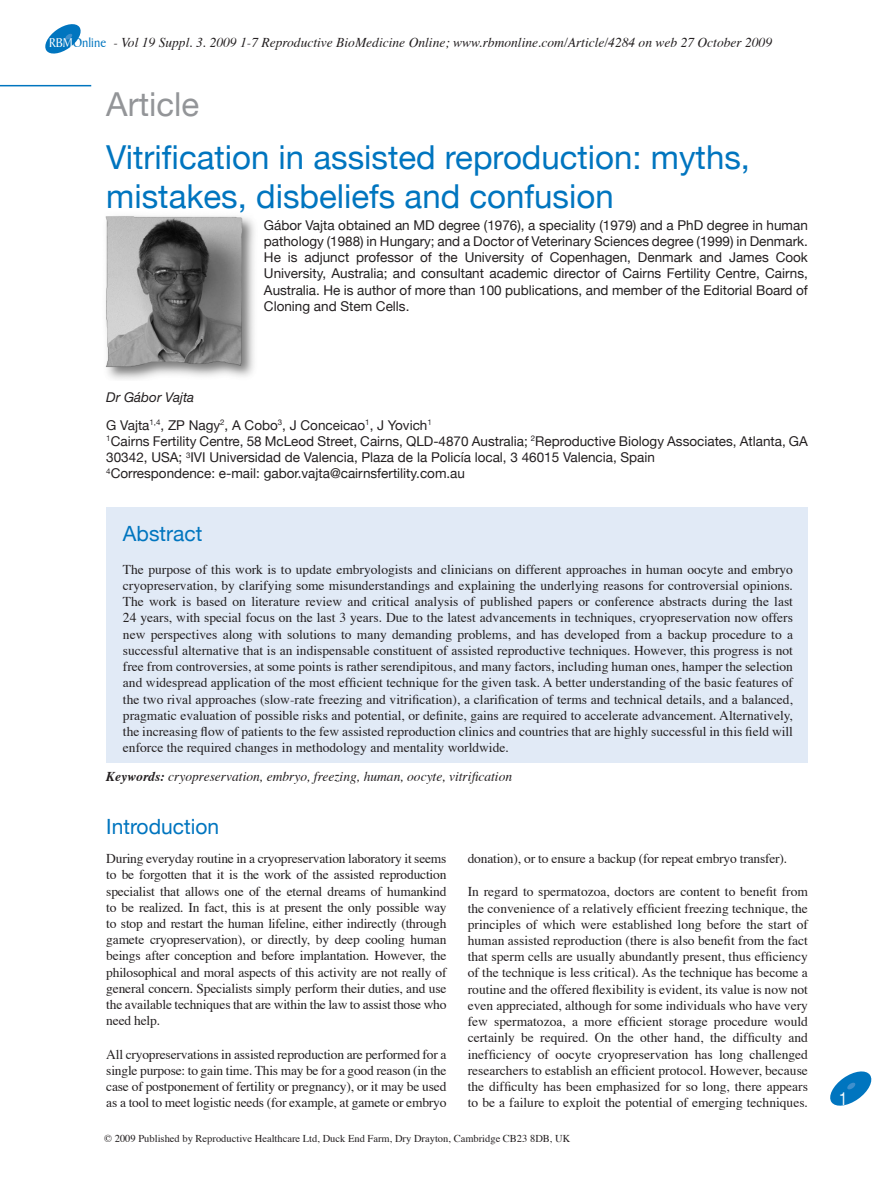
<style>
.page{position:relative;width:893px;height:1191px;background:#fff}
.page>*{position:absolute;margin:0;border:0;box-sizing:border-box;transform-origin:0 0}
.t1{font:33px/39.6px "Helvetica Neue";color:#0075bf}
.Article_sub_head{font:33px "Helvetica Neue";color:#939598}
.Heading_1_Head_1{font:21px "Helvetica Neue";color:#0075bf}
.t2{font:18px "Helvetica Neue";color:#fff;scale:.8 1}
.Body_Text{font:13.5px/16.2px "Times";letter-spacing:-.015em;color:#231f20;text-align:justify}
.Bio{font:13.5px/16.2px "Helvetica Neue";color:#231f20;text-align:justify}
.Keywords{font:italic 13.5px "Times";color:#231f20}
.Bio-2{font:italic 13.5px "Helvetica Neue";color:#231f20}
.t3{font:10.5px "Times";color:#231f20}
.s1{font-family:"Baker Signet BT";font-style:normal;font-size:13.65px;color:#fff}
.s2{font-family:"Baker Signet BT";font-style:normal;font-size:13.65px;color:#0075bf}
.s3{font-weight:700}
</style>
<div class="page">
<svg style="left:45px;top:24px;width:36px;height:30px"></svg>
<hr style="left:0;top:85px;width:91px;height:1px;background:#0075bf">
<svg style="left:830px;top:1071px;width:42px;height:35px"></svg>
<div style="left:106px;top:507px;width:702px;height:256px;background:#e1eaf6"></div>
<img style="left:105px;top:216px;width:150px;height:163px">
<p class="Keywords" style="left:49px;top:30px;width:724px"><span class="s1">RBM</span><span class="s2">Online</span> - Vol 19 Suppl. 3. 2009 1-7 Reproductive BioMedicine Online; www.rbmonline.com/Article/4284 on web 27 October 2009</p>
<p class="Article_sub_head" style="left:106px;top:85px;width:94px">Article</p>
<p class="t1" style="left:106px;top:137px;width:645px">Vitrification in assisted reproduction: myths, mistakes, disbeliefs and confusion</p>
<p class="Bio" style="left:264px;top:217px;width:546px">Gábor Vajta obtained an MD degree (1976), a speciality (1979) and a PhD degree in human pathology (1988) in Hungary; and a Doctor of Veterinary Sciences degree (1999) in Denmark.<br>He is adjunct professor of the University of Copenhagen, Denmark and James Cook University, Australia; and consultant academic director of Cairns Fertility Centre, Cairns, Australia. He is author of more than 100 publications, and member of the Editorial Board of Cloning and Stem Cells.</p>
<p class="Bio-2" style="left:106px;top:389px;width:90px">Dr Gábor Vajta</p>
<p class="Bio" style="left:106px;top:416px;width:327px">G Vajta<sup>1,4</sup>, ZP Nagy<sup>2</sup>, A Cobo<sup>3</sup>, J Conceicao<sup>1</sup>, J Yovich<sup>1</sup></p>
<p class="Bio" style="left:106px;top:433px;width:703px"><sup>1</sup>Cairns Fertility Centre, 58 McLeod Street, Cairns, QLD-4870 Australia; <sup>2</sup>Reproductive Biology Associates, Atlanta, GA<br>30342, USA; <sup>3</sup>IVI Universidad de Valencia, Plaza de la Policía local, 3 46015 Valencia, Spain</p>
<p class="Bio" style="left:106px;top:465px;width:360px"><sup>4</sup>Correspondence: e-mail: gabor.vajta@cairnsfertility.com.au</p>
<p class="Heading_1_Head_1" style="left:123px;top:520px;width:81px">Abstract</p>
<p class="Body_Text" style="left:123px;top:560px;width:672px">The purpose of this work is to update embryologists and clinicians on different approaches in human oocyte and embryo cryopreservation, by clarifying some misunderstandings and explaining the underlying reasons for controversial opinions.<br>The work is based on literature review and critical analysis of published papers or conference abstracts during the last 24 years, with special focus on the last 3 years. Due to the latest advancements in techniques, cryopreservation now offers new perspectives along with solutions to many demanding problems, and has developed from a backup procedure to a successful alternative that is an indispensable constituent of assisted reproductive techniques. However, this progress is not free from controversies, at some points is rather serendipitous, and many factors, including human ones, hamper the selection and widespread application of the most efficient technique for the given task. A better understanding of the basic features of the two rival approaches (slow-rate freezing and vitrification), a clarification of terms and technical details, and a balanced, pragmatic evaluation of possible risks and potential, or definite, gains are required to accelerate advancement. Alternatively, the increasing flow of patients to the few assisted reproduction clinics and countries that are highly successful in this field will enforce the required changes in methodology and mentality worldwide.</p>
<p class="Keywords" style="left:106px;top:764px;width:407px"><span class="s3">Keywords:</span> cryopreservation, embryo, freezing, human, oocyte, vitrification</p>
<p class="Heading_1_Head_1" style="left:106px;top:813px;width:114px">Introduction</p>
<p class="Body_Text" style="left:106px;top:849px;width:342px">During everyday routine in a cryopreservation laboratory it seems to be forgotten that it is the work of the assisted reproduction specialist that allows one of the eternal dreams of humankind to be realized. In fact, this is at present the only possible way to stop and restart the human lifeline, either indirectly (through gamete cryopreservation), or directly, by deep cooling human beings after conception and before implantation. However, the philosophical and moral aspects of this activity are not really of general concern. Specialists simply perform their duties, and use the available techniques that are within the law to assist those who need help.</p>
<p class="Body_Text" style="left:106px;top:1044px;width:342px">All cryopreservations in assisted reproduction are performed for a single purpose: to gain time. This may be for a good reason (in the case of postponement of fertility or pregnancy), or it may be used as a tool to meet logistic needs (for example, at gamete or embryo</p>
<p class="Body_Text" style="left:468px;top:849px;width:321px">donation), or to ensure a backup (for repeat embryo transfer).</p>
<p class="Body_Text" style="left:468px;top:882px;width:342px">In regard to spermatozoa, doctors are content to benefit from the convenience of a relatively efficient freezing technique, the principles of which were established long before the start of human assisted reproduction (there is also benefit from the fact that sperm cells are usually abundantly present, thus efficiency of the technique is less critical). As the technique has become a routine and the offered flexibility is evident, its value is now not even appreciated, although for some individuals who have very few spermatozoa, a more efficient storage procedure would certainly be required. On the other hand, the difficulty and inefficiency of oocyte cryopreservation has long challenged researchers to establish an efficient protocol. However, because the difficulty has been emphasized for so long, there appears to be a failure to exploit the potential of emerging techniques.</p>
<p class="t3" style="left:104px;top:1128px;width:468px">© 2009 Published by Reproductive Healthcare Ltd, Duck End Farm, Dry Drayton, Cambridge CB23 8DB, UK</p>
<p class="t2" style="left:839px;top:1087px;width:12px">1</p>
</div>
